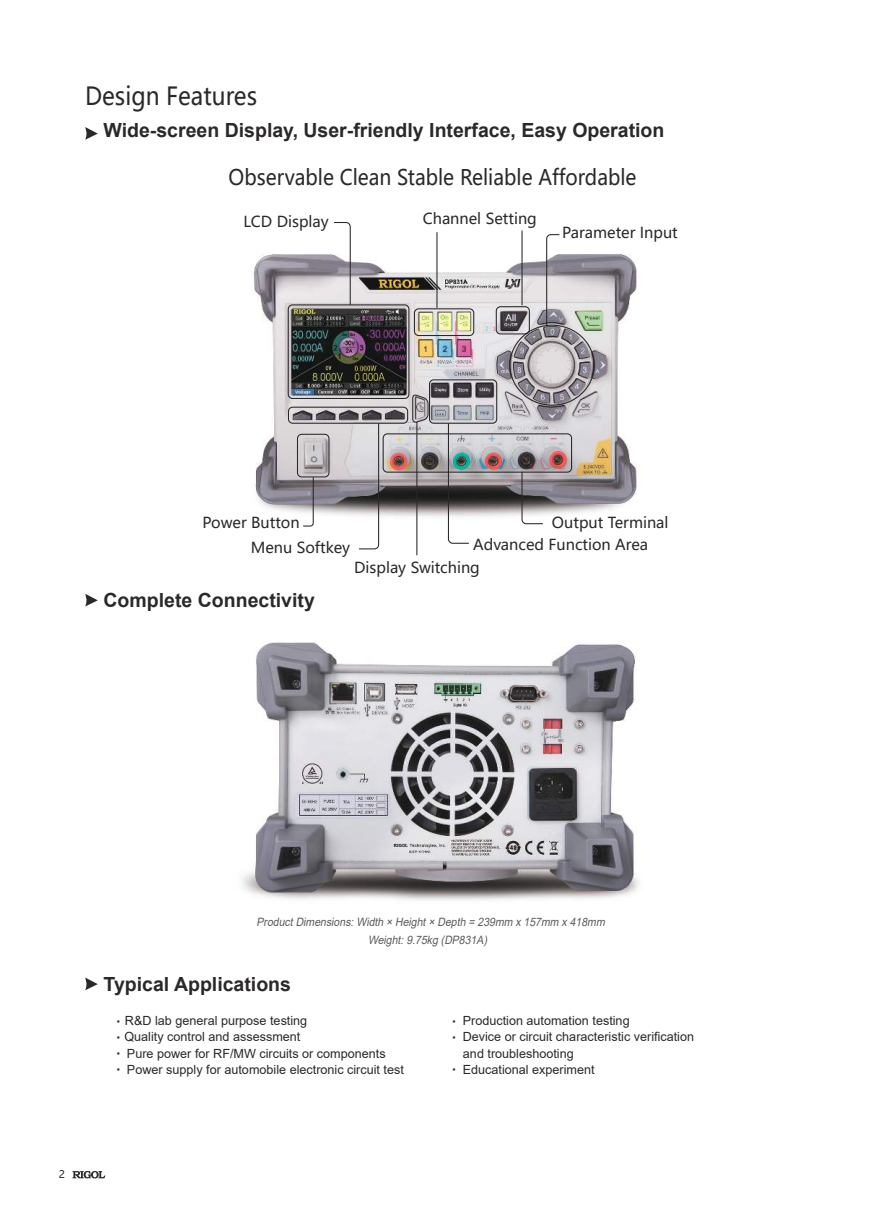
<style>
.page{position:relative;width:893px;height:1212px;background:#fff}
.page>*{position:absolute;margin:0;border:0;box-sizing:border-box;transform-origin:0 0}
.t1{font:24.75px "Microsoft Ya Hei";color:#2b2829;scale:.91 1}
.t2{font:21.3px "Microsoft Ya Hei";color:#2b2829;scale:.91 1}
.t3{font:700 19.5px "Arial";color:#2b2829}
.t4{font:15px/21.8px "Microsoft Ya Hei";color:#2b2829}
.t5{font:12.6px/16.2px "Arial";color:#2b2829}
.t6{font:italic 11.55px/18px "Arial";color:#5b5b5e;text-align:center;scale:.91 1}
.t7{font:10.5px "Microsoft Ya Hei";color:#2b2829}
</style>
<div class="page">
<svg style="left:73px;top:1171px;width:32px;height:7px"></svg>
<svg style="left:85px;top:977px;width:13px;height:13px"></svg>
<img style="left:253px;top:243px;width:384px;height:287px">
<div style="left:383px;top:433px;width:189px;height:40px;border:1px solid #2b2829;border-radius:4px"></div>
<img style="left:242px;top:641px;width:397px;height:260px">
<div style="left:288px;top:304px;width:121px;height:95px;border:1px solid #2b2829;border-radius:4px"></div>
<div style="left:414px;top:308px;width:60px;height:28px;border:1px solid #2b2829;border-radius:4px"></div>
<div style="left:496px;top:306px;width:34px;height:28px;border:1px solid #2b2829;border-radius:4px"></div>
<div style="left:288px;top:407px;width:120px;height:17px;border:1px solid #2b2829;border-radius:4px"></div>
<div style="left:297px;top:434px;width:32px;height:43px;border:1px solid #2b2829;border-radius:4px"></div>
<svg style="left:302px;top:476px;width:12px;height:51px"></svg>
<svg style="left:358px;top:422px;width:22px;height:128px"></svg>
<svg style="left:412px;top:394px;width:17px;height:29px"></svg>
<div style="left:429px;top:379px;width:68px;height:45px;border:1px solid #2b2829;border-radius:4px"></div>
<svg style="left:447px;top:422px;width:23px;height:122px"></svg>
<svg style="left:521px;top:471px;width:23px;height:54px"></svg>
<hr style="left:416px;top:422px;width:1px;height:133px;background:#2b2829">
<svg style="left:546px;top:234px;width:14px;height:93px"></svg>
<hr style="left:436px;top:232px;width:1px;height:76px;background:#2b2829">
<hr style="left:521px;top:230px;width:2px;height:75px;background:#2b2829">
<svg style="left:333px;top:222px;width:18px;height:84px"></svg>
<svg style="left:85px;top:594px;width:13px;height:12px"></svg>
<svg style="left:85px;top:127px;width:13px;height:13px"></svg>
<h1 class="t1" style="left:85px;top:85px;width:191px">Design Features</h1>
<h3 class="t3" style="left:104px;top:123px;width:562px">Wide-screen Display, User-friendly Interface, Easy Operation</h3>
<h2 class="t2" style="left:229px;top:168px;width:450px">Observable Clean Stable Reliable Affordable</h2>
<p class="t4" style="left:244px;top:212px;width:87px">LCD Display</p>
<p class="t4" style="left:423px;top:209px;width:116px">Channel Setting</p>
<p class="t4" style="left:562px;top:223px;width:117px">Parameter Input</p>
<p class="t4" style="left:473px;top:513px;width:197px;text-indent:79px">Output Terminal<br>Advanced Function Area</p>
<p class="t4" style="left:354px;top:558px;width:127px">Display Switching</p>
<p class="t4" style="left:203px;top:513px;width:99px">Power Button</p>
<p class="t4" style="left:251px;top:538px;width:101px">Menu Softkey</p>
<h3 class="t3" style="left:104px;top:592px;width:213px">Complete Connectivity</h3>
<p class="t7" style="left:59px;top:1170px;width:8px">2</p>
<p class="t6" style="left:257px;top:914px;width:386px">Product Dimensions: Width × Height × Depth = 239mm x 157mm x 418mm<br>Weight: 9.75kg (DP831A)</p>
<h3 class="t3" style="left:104px;top:976px;width:189px">Typical Applications</h3>
<p class="t5" style="left:117px;top:1014px;width:192px"><sup>●</sup> R&amp;D lab general purpose testing</p>
<p class="t5" style="left:117px;top:1030px;width:185px"><sup>●</sup> Quality control and assessment</p>
<p class="t5" style="left:117px;top:1046px;width:271px"><sup>●</sup> Pure power for RF/MW circuits or components</p>
<p class="t5" style="left:117px;top:1062px;width:289px"><sup>●</sup> Power supply for automobile electronic circuit test</p>
<p class="t5" style="left:452px;top:1014px;width:179px"><sup>●</sup> Production automation testing</p>
<p class="t5" style="left:463px;top:1029px;width:233px;text-indent:-11px"><sup>●</sup> Device or circuit characteristic veri昀椀cation and troubleshooting</p>
<p class="t5" style="left:452px;top:1062px;width:144px"><sup>●</sup> Educational experiment</p>
</div>
